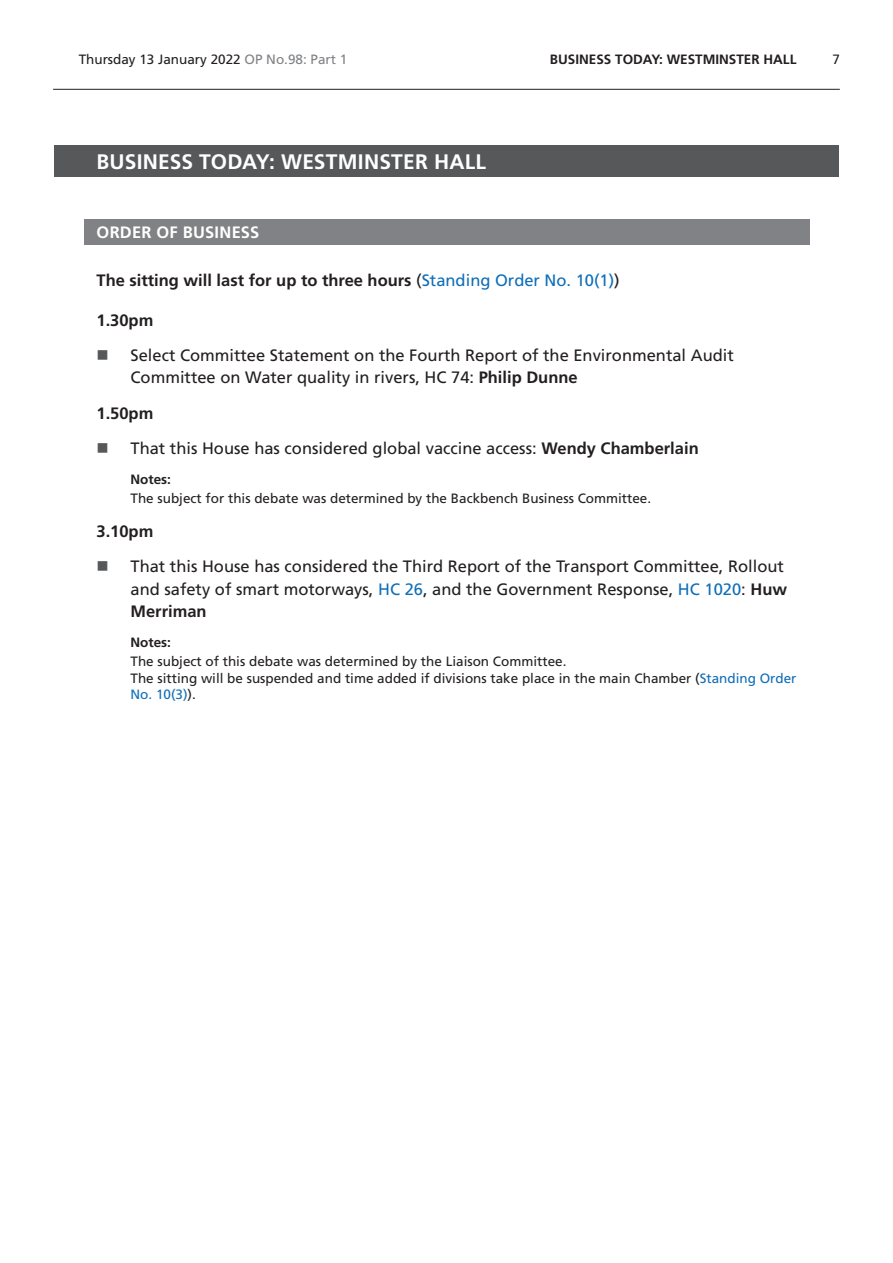
<style>
.page{position:relative;width:893px;height:1263px;background:#fff}
.page>*{position:absolute;margin:0;border:0;box-sizing:border-box;transform-origin:0 0}
.Heading1Grey{font:700 21px "Frutiger LT Std";letter-spacing:.01em;color:#fff}
.t1{font:16.5px/22.5px "Frutiger LT Std";color:#231f20}
.BoldTimingHeading{font:700 16.5px "Frutiger LT Std";color:#231f20}
.Heading2Grey{font:700 16.5px "Frutiger LT Std";letter-spacing:.015em;color:#fff}
.NotesText{font:13.5px/16.5px "Frutiger LT Std";color:#231f20}
.NotesTag{font:700 13.5px "Frutiger LT Std";color:#231f20}
.s1{color:#808285}
.s2{font-weight:400}
.s3{font-weight:400;color:#0f6eb8}
.s4{font-weight:700}
.s5{color:#0f6eb8}
</style>
<div class="page">
<hr style="left:53px;top:89px;width:787px;height:1px;background:#231f20">
<div style="left:54px;top:146px;width:785px;height:31px;background:#57585a"></div>
<div style="left:84px;top:219px;width:725px;height:25px;background:#808285"></div>
<p class="NotesText" style="left:79px;top:51px;width:270px">Thursday 13 January 2022 <span class="s1">OP No.98: Part 1</span></p>
<p class="NotesTag" style="left:550px;top:52px;width:17px">Business</p>
<p class="NotesTag" style="left:615px;top:52px;width:18px">Today</p>
<p class="NotesTag" style="left:659px;top:52px;width:30px">: Westminster</p>
<p class="NotesTag" style="left:763px;top:52px;width:19px">Hall</p>
<p class="NotesText" style="left:832px;top:51px;width:9px">7</p>
<h2 class="Heading1Grey" style="left:97px;top:149px;width:391px">BUSINESS TODAY: WESTMINSTER HALL</h2>
<h2 class="Heading2Grey" style="left:97px;top:223px;width:164px">ORDER OF BUSINESS</h2>
<p class="BoldTimingHeading" style="left:97px;top:271px;width:525px">The sitting will last for up to three hours <span class="s2">(</span><span class="s3">Standing Order No. 10(1)</span><span class="s2">)</span></p>
<p class="BoldTimingHeading" style="left:97px;top:310px;width:58px">1.30pm</p>
<p class="t1" style="left:131px;top:344px;width:605px">Select Committee Statement on the Fourth Report of the Environmental Audit<br>Committee on Water quality in rivers, HC 74: <span class="s4">Philip Dunne</span></p>
<p class="BoldTimingHeading" style="left:97px;top:403px;width:58px">1.50pm</p>
<p class="t1" style="left:131px;top:437px;width:570px">That this House has considered global vaccine access: <span class="s4">Wendy Chamberlain</span></p>
<p class="NotesTag" style="left:131px;top:471px;width:42px">Notes:</p>
<p class="NotesText" style="left:131px;top:490px;width:522px">The subject for this debate was determined by the Backbench Business Committee.</p>
<p class="BoldTimingHeading" style="left:97px;top:522px;width:58px">3.10pm</p>
<p class="t1" style="left:131px;top:555px;width:658px">That this House has considered the Third Report of the Transport Committee, Rollout and safety of smart motorways, <span class="s5">HC 26</span>, and the Government Response, <span class="s5">HC 1020</span>: <span class="s4">Huw<br>Merriman</span></p>
<p class="NotesTag" style="left:131px;top:635px;width:42px">Notes:</p>
<p class="NotesText" style="left:131px;top:654px;width:437px">The subject of this debate was determined by the Liaison Committee.</p>
<p class="NotesText" style="left:131px;top:670px;width:667px">The sitting will be suspended and time added if divisions take place in the main Chamber (<span class="s5">Standing Order<br>No. 10(3)</span>).</p>
</div>
